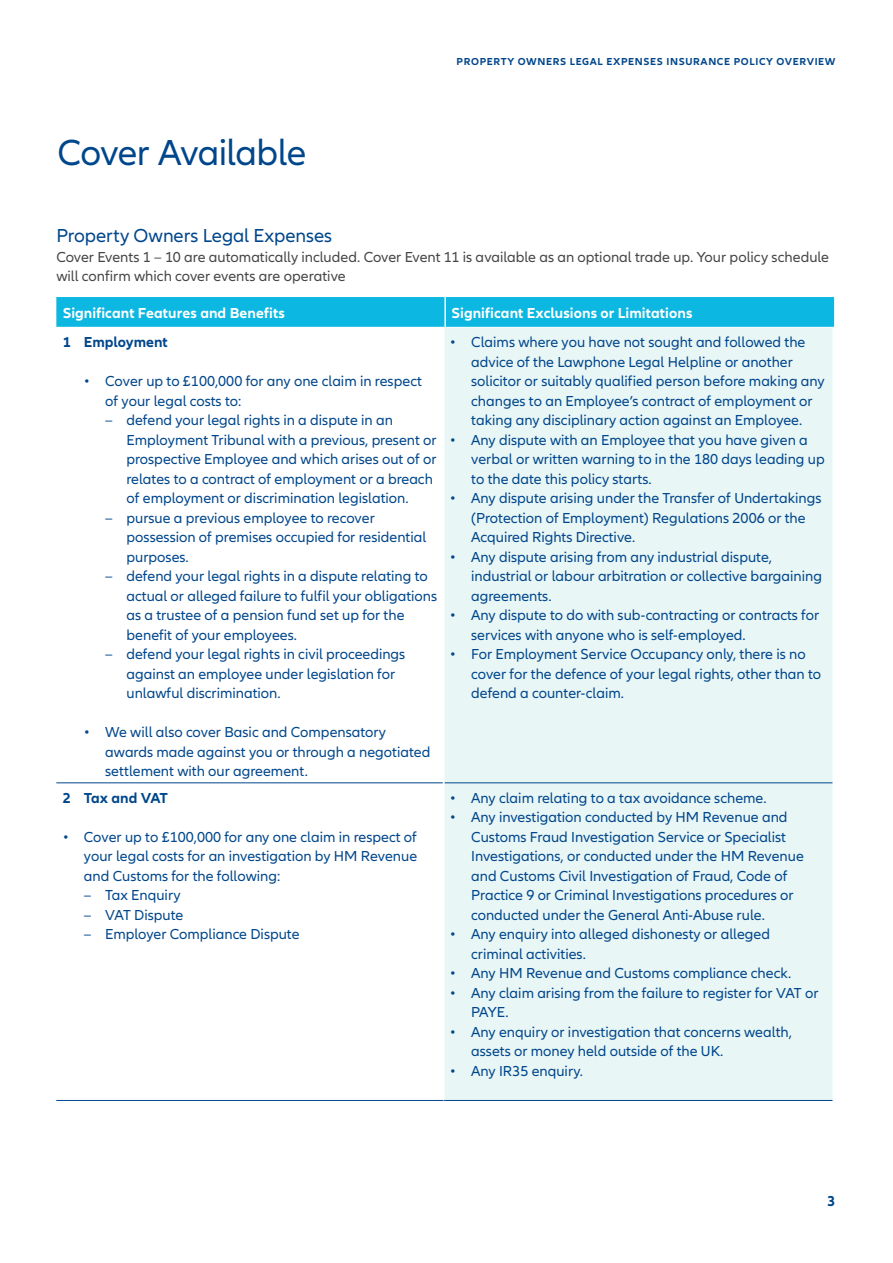
<style>
.page{position:relative;width:893px;height:1263px;background:#fff}
.page>*{position:absolute;margin:0;border:0;box-sizing:border-box;transform-origin:0 0}
.t1{font:37.5px "Allianz Neo";letter-spacing:-.02em;color:#00468b}
.t2{font:19.5px "Allianz Neo";letter-spacing:-.005em;color:#00468b}
.t3{font:15px/19.5px "Allianz Neo";color:#00468b}
.t4{font:15px/19.5px "Allianz Neo";color:#464547}
.t5{font:700 15px "Allianz Neo";letter-spacing:.005em;color:#fff}
.t6{font:700 15px "Allianz Neo";color:#00468b}
.t7{font:700 15px "Allianz Neo";letter-spacing:-.025em;color:#00468b}
.t8{font:700 10.5px "Allianz Neo";letter-spacing:.06em;color:#00468b}
</style>
<div class="page">
<div style="left:56px;top:297px;width:778px;height:30px;background:#0cb7e1"></div>
<hr style="left:444px;top:297px;width:2px;height:30px;background:#fff">
<div style="left:444px;top:327px;width:388px;height:773px;background:#e9f6f6"></div>
<hr style="left:56px;top:782px;width:387px;height:1px;background:#00468b">
<hr style="left:444px;top:782px;width:388px;height:1px;background:#00468b">
<hr style="left:56px;top:1100px;width:388px;height:1px;background:#00468b">
<hr style="left:444px;top:1100px;width:388px;height:1px;background:#00468b">
<h1 class="t1" style="left:57px;top:132px;width:250px">Cover Available</h1>
<p class="t8" style="left:457px;top:56px;width:380px">PROPERTY OWNERS LEGAL EXPENSES INSURANCE POLICY OVERVIEW</p>
<h2 class="t2" style="left:56px;top:225px;width:277px">Property Owners Legal Expenses</h2>
<p class="t4" style="left:56px;top:248px;width:774px">Cover Events 1 – 10 are automatically included. Cover Event 11 is available as an optional trade up. Your policy schedule will confirm which cover events are operative</p>
<p class="t5" style="left:63px;top:304px;width:224px">Significant Features and Benefits</p>
<p class="t5" style="left:452px;top:304px;width:242px">Significant Exclusions or Limitations</p>
<p class="t6" style="left:63px;top:334px;width:107px">1 Employment</p>
<p class="t3" style="left:105px;top:372px;width:318px;text-indent:-21px">• Cover up to £100,000 for any one claim in respect of your legal costs to:</p>
<p class="t3" style="left:126px;top:411px;width:312px;text-indent:-21px">– defend your legal rights in a dispute in an Employment Tribunal with a previous, present or prospective Employee and which arises out of or relates to a contract of employment or a breach of employment or discrimination legislation.</p>
<p class="t3" style="left:126px;top:509px;width:301px;text-indent:-21px">– pursue a previous employee to recover possession of premises occupied for residential purposes.</p>
<p class="t3" style="left:126px;top:567px;width:312px;text-indent:-21px">– defend your legal rights in a dispute relating to actual or alleged failure to fulfil your obligations as a trustee of a pension fund set up for the benefit of your employees.</p>
<p class="t3" style="left:126px;top:645px;width:280px;text-indent:-21px">– defend your legal rights in civil proceedings against an employee under legislation for unlawful discrimination.</p>
<p class="t3" style="left:105px;top:723px;width:327px;text-indent:-21px">• We will also cover Basic and Compensatory awards made against you or through a negotiated settlement with our agreement.</p>
<p class="t3" style="left:471px;top:333px;width:355px;text-indent:-21px">• Claims where you have not sought and followed the advice of the Lawphone Legal Helpline or another solicitor or suitably qualified person before making any changes to an Employee’s contract of employment or taking any disciplinary action against an Employee.</p>
<p class="t3" style="left:471px;top:431px;width:355px;text-indent:-21px">• Any dispute with an Employee that you have given a verbal or written warning to in the 180 days leading up to the date this policy starts.</p>
<p class="t3" style="left:471px;top:489px;width:352px;text-indent:-21px">• Any dispute arising under the Transfer of Undertakings (Protection of Employment) Regulations 2006 or the<br>Acquired Rights Directive.</p>
<p class="t3" style="left:471px;top:548px;width:352px;text-indent:-21px">• Any dispute arising from any industrial dispute, industrial or labour arbitration or collective bargaining agreements.</p>
<p class="t3" style="left:471px;top:606px;width:350px;text-indent:-21px">• Any dispute to do with sub-contracting or contracts for services with anyone who is self-employed.</p>
<p class="t3" style="left:471px;top:645px;width:351px;text-indent:-21px">• For Employment Service Occupancy only, there is no cover for the defence of your legal rights, other than to defend a counter-claim.</p>
<p class="t7" style="left:63px;top:789px;width:107px">2 Tax and VAT</p>
<p class="t3" style="left:84px;top:827px;width:335px;text-align:justify;text-indent:-21px">• Cover up to £100,000 for any one claim in respect of your legal costs for an investigation by HM Revenue and Customs for the following:</p>
<p class="t3" style="left:84px;top:886px;width:98px">– Tax Enquiry</p>
<p class="t3" style="left:84px;top:905px;width:101px">– VAT Dispute</p>
<p class="t3" style="left:84px;top:925px;width:217px">– Employer Compliance Dispute</p>
<p class="t3" style="left:450px;top:788px;width:318px">• Any claim relating to a tax avoidance scheme.</p>
<p class="t3" style="left:471px;top:808px;width:334px;text-indent:-21px">• Any investigation conducted by HM Revenue and Customs Fraud Investigation Service or Specialist Investigations, or conducted under the HM Revenue and Customs Civil Investigation of Fraud, Code of Practice 9 or Criminal Investigations procedures or conducted under the General Anti-Abuse rule.</p>
<p class="t3" style="left:471px;top:925px;width:300px;text-indent:-21px">• Any enquiry into alleged dishonesty or alleged criminal activities.</p>
<p class="t3" style="left:450px;top:964px;width:343px">• Any HM Revenue and Customs compliance check.</p>
<p class="t3" style="left:471px;top:983px;width:349px;text-indent:-21px">• Any claim arising from the failure to register for VAT or<br>PAYE.</p>
<p class="t3" style="left:471px;top:1022px;width:322px;text-indent:-21px">• Any enquiry or investigation that concerns wealth, assets or money held outside of the UK.</p>
<p class="t3" style="left:450px;top:1061px;width:135px">• Any IR35 enquiry.</p>
<p class="t6" style="left:827px;top:1192px;width:10px">3</p>
</div>
